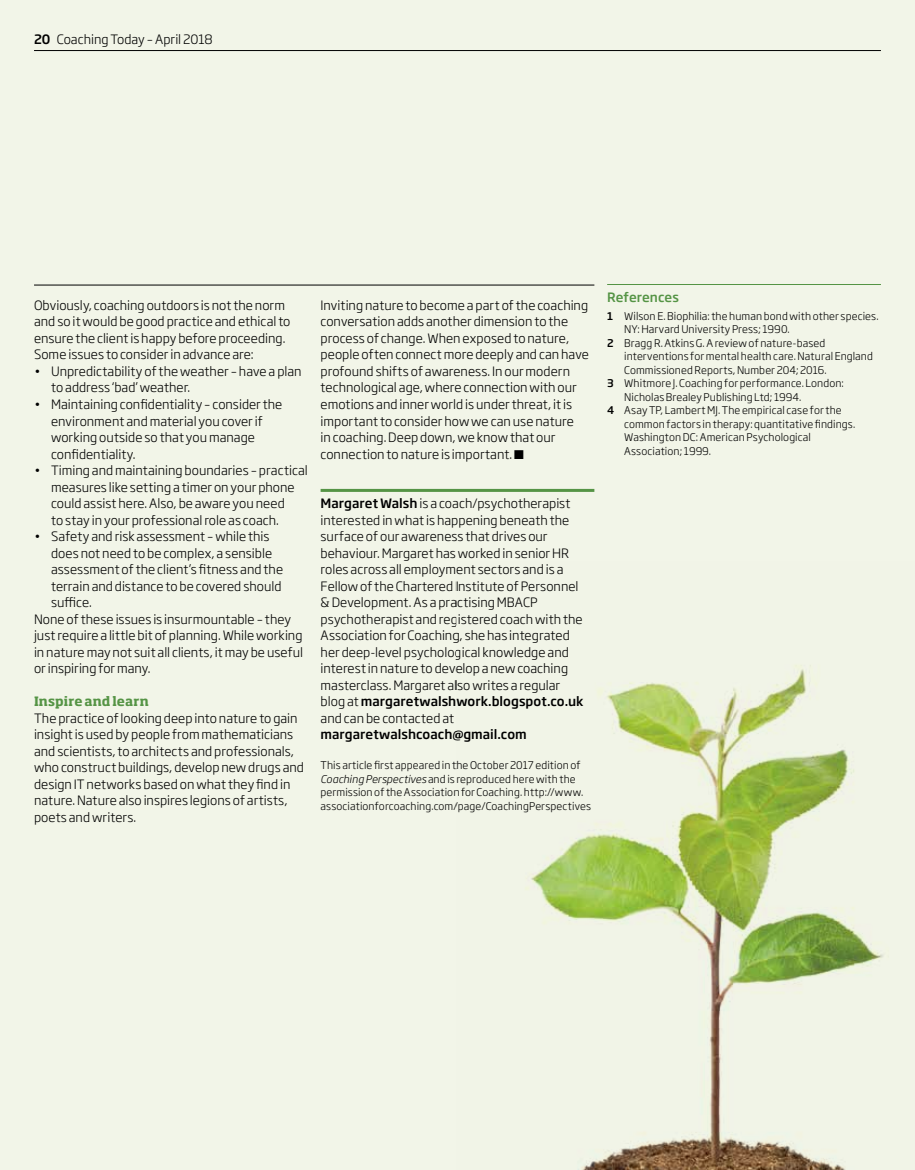
<style>
.page{position:relative;width:915px;height:1170px;background:#fff}
.page>*{position:absolute;margin:0;border:0;box-sizing:border-box;transform-origin:0 0}
.t1{font:300 12.75px/16.5px "Soho Gothic Std";color:#000}
.t2{font:500 12.75px "Soho Gothic Std";letter-spacing:.005em;color:#000}
.t3{font:700 12.75px "Soho Pro";letter-spacing:.01em;color:#559445}
.t4{font:500 12.75px "Soho Gothic Std";color:#559445}
.t5{font:300 10.5px/13.5px "Soho Gothic Std";letter-spacing:.01em;color:#000}
.s1{font-weight:500}
.s2{font-style:italic}
</style>
<div class="page">
<div style="left:0;top:0;width:914px;height:1169px;background:#f2f5e8"></div>
<hr style="left:320px;top:489px;width:274px;height:3px;background:#559445">
<hr style="left:607px;top:284px;width:273px;height:1px;background:#559445">
<img style="left:525px;top:665px;width:358px;height:504px">
<hr style="left:34px;top:50px;width:846px;height:1px;background:#000">
<hr style="left:34px;top:285px;width:560px;height:1px;background:#000">
<p class="t1" style="left:34px;top:31px;width:180px"><span class="s1">20</span> Coaching Today – April 2018</p>
<p class="t1" style="left:34px;top:297px;width:258px">Obviously, coaching outdoors is not the norm and so it would be good practice and ethical to ensure the client is happy before proceeding.<br>Some issues to consider in advance are:</p>
<p class="t1" style="left:51px;top:363px;width:252px;text-indent:-17px">• Unpredictability of the weather – have a plan to address ‘bad’ weather.</p>
<p class="t1" style="left:51px;top:396px;width:233px;text-indent:-17px">• Maintaining confidentiality – consider the environment and material you cover if working outside so that you manage confidentiality.</p>
<p class="t1" style="left:51px;top:462px;width:258px;text-indent:-17px">• Timing and maintaining boundaries – practical measures like setting a timer on your phone could assist here. Also, be aware you need<br>to stay in your professional role as coach.</p>
<p class="t1" style="left:34px;top:528px;width:237px">• Safety and risk assessment – while this</p>
<p class="t1" style="left:51px;top:544px;width:222px">does not need to be complex, a sensible</p>
<p class="t1" style="left:51px;top:561px;width:233px">assessment of the client’s fitness and the</p>
<p class="t1" style="left:51px;top:577px;width:232px">terrain and distance to be covered should</p>
<p class="t1" style="left:51px;top:594px;width:42px">suffice.</p>
<p class="t1" style="left:34px;top:610px;width:258px">None of these issues is insurmountable – they</p>
<p class="t1" style="left:34px;top:627px;width:270px">just require a little bit of planning. While working</p>
<p class="t1" style="left:34px;top:643px;width:270px">in nature may not suit all clients, it may be useful</p>
<p class="t1" style="left:34px;top:660px;width:118px">or inspiring for many.</p>
<p class="t3" style="left:34px;top:692px;width:116px">Inspire and learn</p>
<p class="t1" style="left:34px;top:709px;width:271px">The practice of looking deep into nature to gain insight is used by people from mathematicians and scientists, to architects and professionals, who construct buildings, develop new drugs and design IT networks based on what they find in nature. Nature also inspires legions of artists, poets and writers.</p>
<p class="t1" style="left:320px;top:297px;width:270px">Inviting nature to become a part of the coaching conversation adds another dimension to the process of change. When exposed to nature, people often connect more deeply and can have profound shifts of awareness. In our modern technological age, where connection with our emotions and inner world is under threat, it is important to consider how we can use nature<br>in coaching. Deep down, we know that our connection to nature is important. ■</p>
<p class="t1" style="left:320px;top:495px;width:264px"><span class="s1">Margaret Walsh</span> is a coach/psychotherapist interested in what is happening beneath the surface of our awareness that drives our behaviour. Margaret has worked in senior HR roles across all employment sectors and is a Fellow of the Chartered Institute of Personnel &amp; Development. As a practising MBACP psychotherapist and registered coach with the Association for Coaching, she has integrated her deep-level psychological knowledge and interest in nature to develop a new coaching masterclass. Margaret also writes a regular blog at <span class="s1">margaretwalshwork.blogspot.co.uk </span>and can be contacted at</p>
<p class="t2" style="left:320px;top:726px;width:207px">margaretwalshcoach@gmail.com</p>
<p class="t5" style="left:320px;top:758px;width:272px">This article first appeared in the October 2017 edition of <span class="s2">Coaching Perspectives</span> and is reproduced here with the permission of the Association for Coaching. http://www. associationforcoaching.com/page/CoachingPerspectives</p>
<p class="t4" style="left:607px;top:289px;width:73px">References</p>
<p class="t5" style="left:607px;top:309px;width:273px"><span class="s1">1</span> Wilson E. Biophilia: the human bond with other species.</p>
<p class="t5" style="left:624px;top:322px;width:167px">NY: Harvard University Press; 1990.</p>
<p class="t5" style="left:607px;top:336px;width:220px"><span class="s1">2</span> Bragg R. Atkins G. A review of nature-based</p>
<p class="t5" style="left:624px;top:349px;width:250px">interventions for mental health care. Natural England</p>
<p class="t5" style="left:624px;top:363px;width:204px">Commissioned Reports, Number 204; 2016.</p>
<p class="t5" style="left:607px;top:376px;width:238px"><span class="s1">3</span> Whitmore J. Coaching for performance. London:</p>
<p class="t5" style="left:624px;top:390px;width:179px">Nicholas Brealey Publishing Ltd; 1994.</p>
<p class="t5" style="left:607px;top:403px;width:236px"><span class="s1">4</span> Asay TP, Lambert MJ. The empirical case for the</p>
<p class="t5" style="left:624px;top:417px;width:232px">common factors in therapy: quantitative findings.</p>
<p class="t5" style="left:624px;top:430px;width:188px">Washington DC: American Psychological</p>
<p class="t5" style="left:624px;top:444px;width:88px">Association; 1999.</p>
</div>
